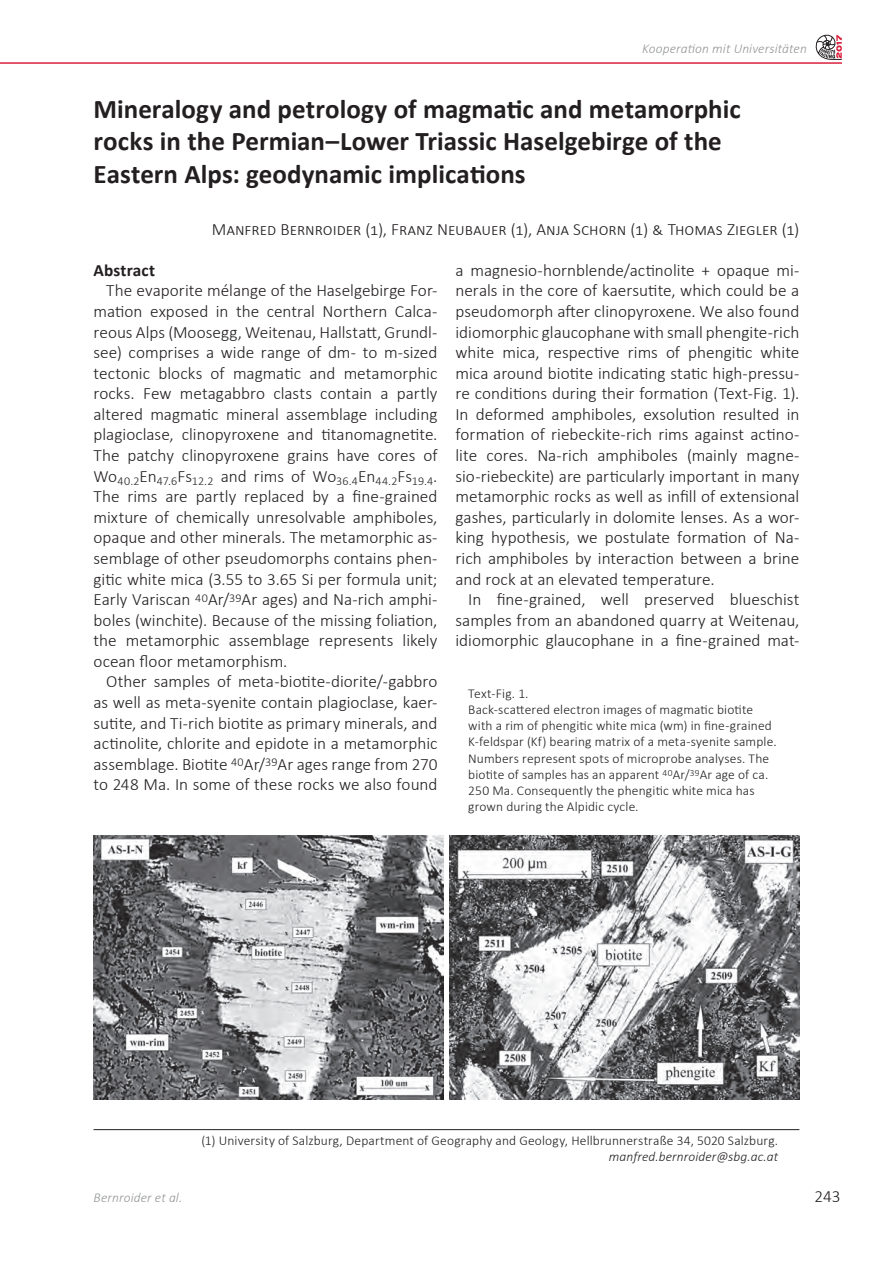
<style>
.page{position:relative;width:893px;height:1263px;background:#fff}
.page>*{position:absolute;margin:0;border:0;box-sizing:border-box;transform-origin:0 0}
.Titel_1_ÜS{font:700 27px/32.4px "Calibri";color:#231f20}
.Lauftext__Standard{font:300 17.25px/20.5px "Calibri";letter-spacing:-.005em;color:#231f20;text-align:justify}
.Autor{font:300 17.25px "Calibri";color:#231f20}
.Zwischentitel_2_ÜS{font:700 17.25px "Calibri";letter-spacing:.01em;color:#231f20}
.Bildunterschrift{font:300 13.5px/16.2px "Calibri";letter-spacing:.01em;color:#231f20}
.Autor-Fußn_mehrzeili{font:300 13.5px/16.2px "Calibri";letter-spacing:.01em;color:#231f20;text-align:right}
.Kopfzeilen{font:italic 300 13.5px "Calibri";letter-spacing:.01em;color:#939598}
.Lauftext__Standard-2{font:300 12.15px "Calibri";letter-spacing:.015em;color:#231f20}
.s1{font-style:italic}
</style>
<div class="page">
<hr style="left:0;top:62px;width:842px;height:2px;background:#da1f3d">
<svg style="left:815px;top:34px;width:27px;height:26px"></svg>
<hr style="left:94px;top:1129px;width:705px;height:1px;background:#231f20">
<img style="left:94px;top:835px;width:350px;height:264px">
<img style="left:449px;top:835px;width:350px;height:264px">
<p class="Kopfzeilen" style="left:642px;top:40px;width:166px">Kooperation mit Universitäten</p>
<p class="Titel_1_ÜS" style="left:94px;top:92px;width:649px">Mineralogy and petrology of magmatic and metamorphic rocks in the Permian–Lower Triassic Haselgebirge of the<br>Eastern Alps: geodynamic implications</p>
<p class="Autor" style="left:212px;top:218px;width:589px">Manfred Bernroider (1), Franz Neubauer (1), Anja Schorn (1) &amp; Thomas Ziegler (1)</p>
<p class="Zwischentitel_2_ÜS" style="left:94px;top:258px;width:63px">Abstract</p>
<p class="Lauftext__Standard" style="left:94px;top:280px;width:346px;text-indent:13px">The evaporite mélange of the Haselgebirge For&shy;mation exposed in the central Northern Calca&shy;reous Alps (Moosegg, Weitenau, Hallstatt, Grundl&shy;see) comprises a wide range of dm- to m-sized tectonic blocks of magmatic and metamorphic rocks. Few metagabbro clasts contain a partly altered magmatic mineral assemblage including plagioclase, clinopyroxene and titanomagnetite.<br>The patchy clinopyroxene grains have cores of</p>
<p class="Lauftext__Standard-2" style="left:94px;top:473px;width:345px"><sup>Wo</sup>40.2<sup>En</sup>47.6<sup>Fs</sup>12.2 <sup>and</sup> <sup>rims</sup> <sup>of</sup> <sup>Wo</sup>36.4<sup>En</sup>44.2<sup>Fs</sup>19.4<sup>.</sup></p>
<p class="Lauftext__Standard" style="left:94px;top:486px;width:345px">The rims are partly replaced by a fine-grained mixture of chemically unresolvable amphiboles, opaque and other minerals. The metamorphic as&shy;semblage of other pseudomorphs contains phen&shy;gitic white mica (3.55 to 3.65 Si per formula unit; Early Variscan <sup>40</sup>Ar/<sup>39</sup>Ar ages) and Na-rich amphi&shy;boles (winchite). Because of the missing foliation, the metamorphic assemblage represents likely ocean floor metamorphism.</p>
<p class="Lauftext__Standard" style="left:94px;top:671px;width:345px;text-indent:13px">Other samples of meta-biotite-diorite/-gabbro as well as meta-syenite contain plagioclase, kaer&shy;sutite, and Ti-rich biotite as primary minerals, and actinolite, chlorite and epidote in a metamorphic assemblage. Biotite <sup>40</sup>Ar/<sup>39</sup>Ar ages range from 270 to 248 Ma. In some of these rocks we also found</p>
<p class="Lauftext__Standard" style="left:455px;top:260px;width:345px">a magnesio-hornblende/actinolite + opaque mi&shy;nerals in the core of kaersutite, which could be a pseudomorph after clinopyroxene. We also found idiomorphic glaucophane with small phengite-rich white mica, respective rims of phengitic white mica around biotite indicating static high-pressu&shy;re conditions during their formation (Text-Fig. 1).<br>In deformed amphiboles, exsolution resulted in formation of riebeckite-rich rims against actino&shy;lite cores. Na-rich amphiboles (mainly magne&shy;sio-riebeckite) are particularly important in many metamorphic rocks as well as infill of extensional gashes, particularly in dolomite lenses. As a wor&shy;king hypothesis, we postulate formation of Na&shy;rich amphiboles by interaction between a brine and rock at an elevated temperature.</p>
<p class="Lauftext__Standard" style="left:455px;top:589px;width:345px;text-indent:13px">In fine-grained, well preserved blueschist samples from an abandoned quarry at Weitenau, idiomorphic glaucophane in a fine-grained mat-</p>
<p class="Bildunterschrift" style="left:468px;top:685px;width:62px">Text-Fig. 1.</p>
<p class="Bildunterschrift" style="left:468px;top:701px;width:310px">Back-scattered electron images of magmatic biotite with a rim of phengitic white mica (wm) in fine-grained K-feldspar (Kf) bearing matrix of a meta-syenite sample.<br>Numbers represent spots of microprobe analyses. The biotite of samples has an apparent <sup>40</sup>Ar/<sup>39</sup>Ar age of ca.<br>250 Ma. Consequently the phengitic white mica has grown during the Alpidic cycle.</p>
<p class="Autor-Fußn_mehrzeili" style="left:201px;top:1132px;width:578px">(1) University of Salzburg, Department of Geography and Geology, Hellbrunnerstraße 34, 5020 Salzburg. <span class="s1">manfred.bernroider@sbg.ac.at</span></p>
<p class="Kopfzeilen" style="left:94px;top:1189px;width:90px">Bernroider et al.</p>
<p class="Lauftext__Standard" style="left:814px;top:1185px;width:28px">243</p>
</div>
